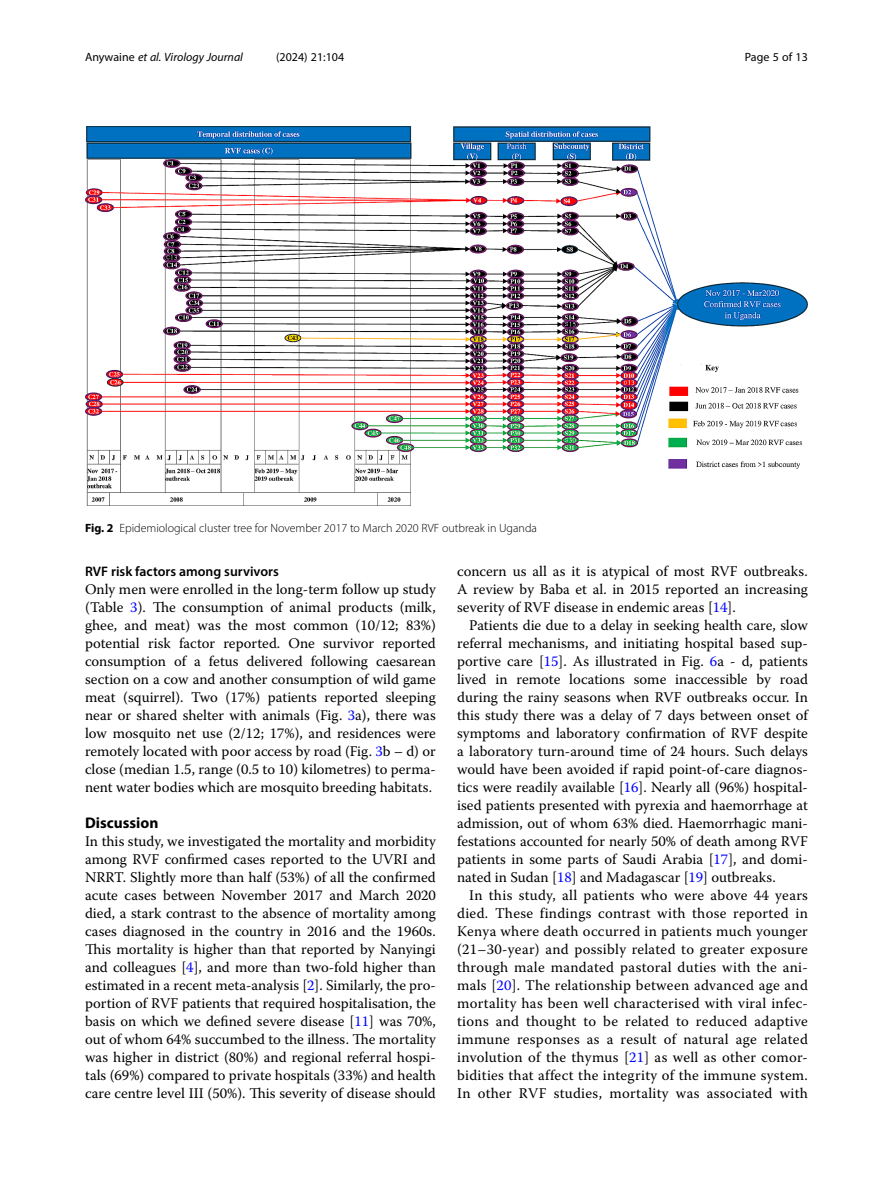
<style>
.page{position:relative;width:893px;height:1191px;background:#fff}
.page>*{position:absolute;margin:0;border:0;box-sizing:border-box;transform-origin:0 0}
.Head_1{font:700 15.45px "Myriad Pro";color:#000}
.Body_Text{font:14.7px/18px "Warnock Pro";color:#000;text-align:justify}
.Body_Text_Indent{font:14.7px/18px "Warnock Pro";letter-spacing:.01em;color:#000;text-align:justify}
.Head_2{font:600 13.8px "Myriad Pro";color:#000}
.Figure_Caption{font:300 12px "Myriad Pro";color:#000}
.t1{font:italic 12px "Myriad Pro";color:#000}
.t2{font:12px "Myriad Pro";color:#000}
.s1{font-style:normal}
.s2{font-weight:700}
.s3{color:#00f}
</style>
<div class="page">
<img style="left:85px;top:126px;width:723px;height:379px">
<p class="t1" style="left:85px;top:50px;width:160px"><span class="s1">Anywaine</span> et al. Virology Journal</p>
<p class="t2" style="left:276px;top:50px;width:70px">(2024) 21:104</p>
<p class="t2" style="left:745px;top:50px;width:65px">Page 5 of 13</p>
<p class="Figure_Caption" style="left:85px;top:521px;width:453px"><span class="s2">Fig. 2</span> Epidemiological cluster tree for November 2017 to March 2020 RVF outbreak in Uganda</p>
<p class="Head_2" style="left:85px;top:563px;width:195px">RVF risk factors among survivors</p>
<p class="Body_Text" style="left:85px;top:580px;width:352px">Only men were enrolled in the long-term follow up study (Table <span class="s3">3</span>). The consumption of animal products (milk, ghee, and meat) was the most common (10/12; 83%) potential risk factor reported. One survivor reported consumption of a fetus delivered following caesarean section on a cow and another consumption of wild game meat (squirrel). Two (17%) patients reported sleeping near or shared shelter with animals (Fig. <span class="s3">3</span>a), there was low mosquito net use (2/12; 17%), and residences were remotely located with poor access by road (Fig. <span class="s3">3</span>b – d) or close (median 1.5, range (0.5 to 10) kilometres) to perma&shy;nent water bodies which are mosquito breeding habitats.</p>
<p class="Head_1" style="left:85px;top:813px;width:75px">Discussion</p>
<p class="Body_Text" style="left:85px;top:832px;width:352px">In this study, we investigated the mortality and morbidity among RVF confirmed cases reported to the UVRI and NRRT. Slightly more than half (53%) of all the confirmed acute cases between November 2017 and March 2020 died, a stark contrast to the absence of mortality among cases diagnosed in the country in 2016 and the 1960s.<br>This mortality is higher than that reported by Nanyingi and colleagues [<span class="s3">4</span>], and more than two-fold higher than estimated in a recent meta-analysis [<span class="s3">2</span>]. Similarly, the pro&shy;portion of RVF patients that required hospitalisation, the basis on which we defined severe disease [<span class="s3">11</span>] was 70%, out of whom 64% succumbed to the illness. The mortality was higher in district (80%) and regional referral hospi&shy;tals (69%) compared to private hospitals (33%) and health care centre level III (50%). This severity of disease should</p>
<p class="Body_Text" style="left:457px;top:562px;width:352px">concern us all as it is atypical of most RVF outbreaks.<br>A review by Baba et al. in 2015 reported an increasing severity of RVF disease in endemic areas [<span class="s3">14</span>].</p>
<p class="Body_Text_Indent" style="left:457px;top:616px;width:352px;text-indent:12px">Patients die due to a delay in seeking health care, slow referral mechanisms, and initiating hospital based sup&shy;portive care [<span class="s3">15</span>]. As illustrated in Fig. <span class="s3">6</span>a - d, patients lived in remote locations some inaccessible by road during the rainy seasons when RVF outbreaks occur. In this study there was a delay of 7 days between onset of symptoms and laboratory confirmation of RVF despite a laboratory turn-around time of 24 hours. Such delays would have been avoided if rapid point-of-care diagnos&shy;tics were readily available [<span class="s3">16</span>]. Nearly all (96%) hospital&shy;ised patients presented with pyrexia and haemorrhage at admission, out of whom 63% died. Haemorrhagic mani&shy;festations accounted for nearly 50% of death among RVF patients in some parts of Saudi Arabia [<span class="s3">17</span>], and domi&shy;nated in Sudan [<span class="s3">18</span>] and Madagascar [<span class="s3">19</span>] outbreaks.</p>
<p class="Body_Text_Indent" style="left:457px;top:886px;width:352px;text-indent:12px">In this study, all patients who were above 44 years died. These findings contrast with those reported in Kenya where death occurred in patients much younger (21–30-year) and possibly related to greater exposure through male mandated pastoral duties with the ani&shy;mals [<span class="s3">20</span>]. The relationship between advanced age and mortality has been well characterised with viral infec&shy;tions and thought to be related to reduced adaptive immune responses as a result of natural age related involution of the thymus [<span class="s3">21</span>] as well as other comor&shy;bidities that affect the integrity of the immune system.<br>In other RVF studies, mortality was associated with</p>
</div>
